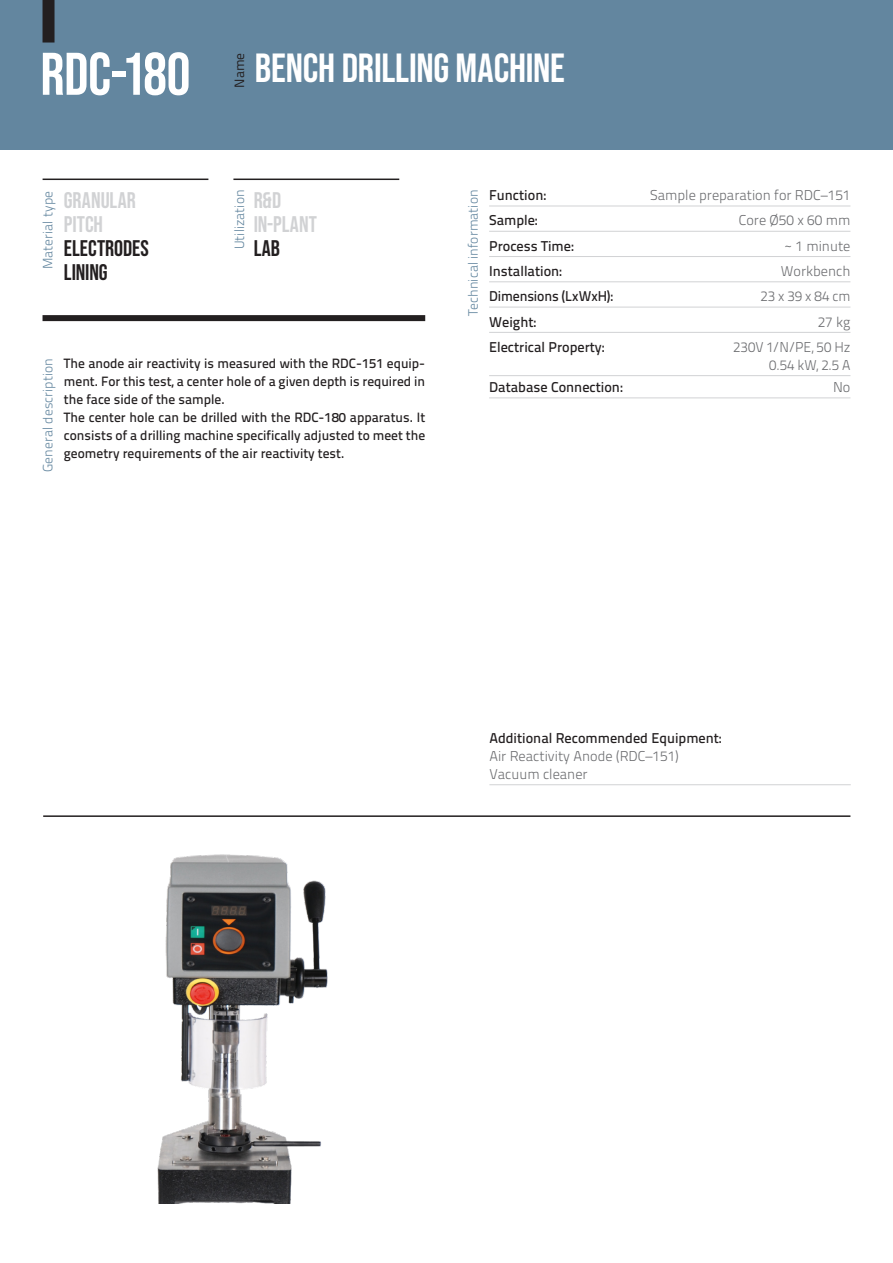
<style>
.page{position:relative;width:893px;height:1263px;background:#fff}
.page>*{position:absolute;margin:0;border:0;box-sizing:border-box;transform-origin:0 0}
.t1{font:60px "Bebas Neue";letter-spacing:-.01em;color:#fff}
.t2{font:40.5px "Bebas Neue";letter-spacing:-.005em;color:#fff}
.t3{font:22.5px/24px "Bebas Neue";color:#d1d2d4}
.t4{font:22.5px/24px "Bebas Neue";color:#231f20}
.t5{font:14.25px/18px "Titillium Text 25 L 250 wt";color:#6c6d70;text-align:right}
.t6{font:14.25px "Titillium Text 25 L 600 wt";color:#231f20}
.t7{font:13.5px/18px "Titillium Text 25 L 600 wt";color:#231f20}
.t8{font:13.5px "Titillium Text 25 L 250 wt";letter-spacing:.005em;color:#63869f}
.t9{font:13.5px "Titillium Text 25 L 400 wt";color:#231f20}
</style>
<div class="page">
<div style="left:0;top:0;width:893px;height:150px;background:#63869f"></div>
<div style="left:43px;top:0;width:12px;height:43px;background:#231f20"></div>
<hr style="left:43px;top:179px;width:165px;height:1px;background:#231f20">
<hr style="left:233px;top:179px;width:166px;height:1px;background:#231f20">
<div style="left:43px;top:315px;width:382px;height:6px;background:#231f20"></div>
<img style="left:157px;top:854px;width:171px;height:349px">
<hr style="left:489px;top:206px;width:361px;height:1px;background:#d1d2d4">
<hr style="left:489px;top:231px;width:361px;height:1px;background:#d1d2d4">
<hr style="left:489px;top:256px;width:361px;height:1px;background:#d1d2d4">
<hr style="left:489px;top:281px;width:361px;height:1px;background:#d1d2d4">
<hr style="left:489px;top:307px;width:361px;height:1px;background:#d1d2d4">
<hr style="left:489px;top:332px;width:361px;height:1px;background:#d1d2d4">
<hr style="left:489px;top:375px;width:361px;height:1px;background:#d1d2d4">
<hr style="left:489px;top:398px;width:361px;height:1px;background:#d1d2d4">
<hr style="left:43px;top:815px;width:807px;height:2px;background:#231f20">
<hr style="left:489px;top:784px;width:362px;height:1px;background:#d1d2d4">
<h1 class="t1" style="left:40px;top:40px;width:152px">RDC-180</h1>
<p class="t9" style="left:230px;top:88px;width:37px;rotate:-90deg">Name</p>
<h2 class="t2" style="left:255px;top:45px;width:311px">BENCH DRILLING MACHINE</h2>
<p class="t8" style="left:38px;top:269px;width:80px;rotate:-90deg">Material type</p>
<p class="t8" style="left:230px;top:249px;width:61px;rotate:-90deg">Utilization</p>
<h3 class="t3" style="left:254px;top:187px;width:65px">R&amp;D<br>IN-PLANT</h3>
<h3 class="t3" style="left:64px;top:187px;width:74px">GRANULAR<br>PITCH</h3>
<h3 class="t4" style="left:64px;top:236px;width:86px">ELECTRODES<br>LINING</h3>
<h3 class="t4" style="left:254px;top:236px;width:28px">LAB</h3>
<p class="t8" style="left:38px;top:472px;width:115px;rotate:-90deg">General description</p>
<p class="t7" style="left:64px;top:354px;width:363px">The anode air reactivity is measured with the RDC-151 equip&shy;ment. For this test, a center hole of a given depth is required in the face side of the sample.<br>The center hole can be drilled with the RDC-180 apparatus. It consists of a drilling machine specifically adjusted to meet the geometry requirements of the air reactivity test.</p>
<p class="t8" style="left:463px;top:316px;width:128px;rotate:-90deg">Technical information</p>
<p class="t6" style="left:489px;top:184px;width:59px">Function:</p>
<p class="t5" style="left:650px;top:185px;width:202px">Sample preparation for RDC–151</p>
<p class="t6" style="left:489px;top:210px;width:50px">Sample:</p>
<p class="t5" style="left:739px;top:211px;width:113px">Core Ø50 x 60 mm</p>
<p class="t6" style="left:489px;top:235px;width:86px">Process Time:</p>
<p class="t5" style="left:784px;top:236px;width:67px">~ 1 minute</p>
<p class="t6" style="left:489px;top:260px;width:74px">Installation:</p>
<p class="t5" style="left:781px;top:261px;width:71px">Workbench</p>
<p class="t6" style="left:489px;top:286px;width:126px">Dimensions (LxWxH):</p>
<p class="t5" style="left:760px;top:287px;width:92px">23 x 39 x 84 cm</p>
<p class="t6" style="left:489px;top:311px;width:49px">Weight:</p>
<p class="t5" style="left:818px;top:312px;width:34px">27 kg</p>
<p class="t6" style="left:489px;top:336px;width:117px">Electrical Property:</p>
<p class="t5" style="left:733px;top:337px;width:119px">230V 1/N/PE, 50 Hz<br>0.54 kW, 2.5 A</p>
<p class="t6" style="left:489px;top:376px;width:135px">Database Connection:</p>
<p class="t5" style="left:833px;top:377px;width:19px">No</p>
<p class="t6" style="left:489px;top:727px;width:234px">Additional Recommended Equipment:</p>
<p class="t5" style="left:489px;top:746px;width:191px;text-align:left">Air Reactivity Anode (RDC–151)<br>Vacuum cleaner</p>
</div>
